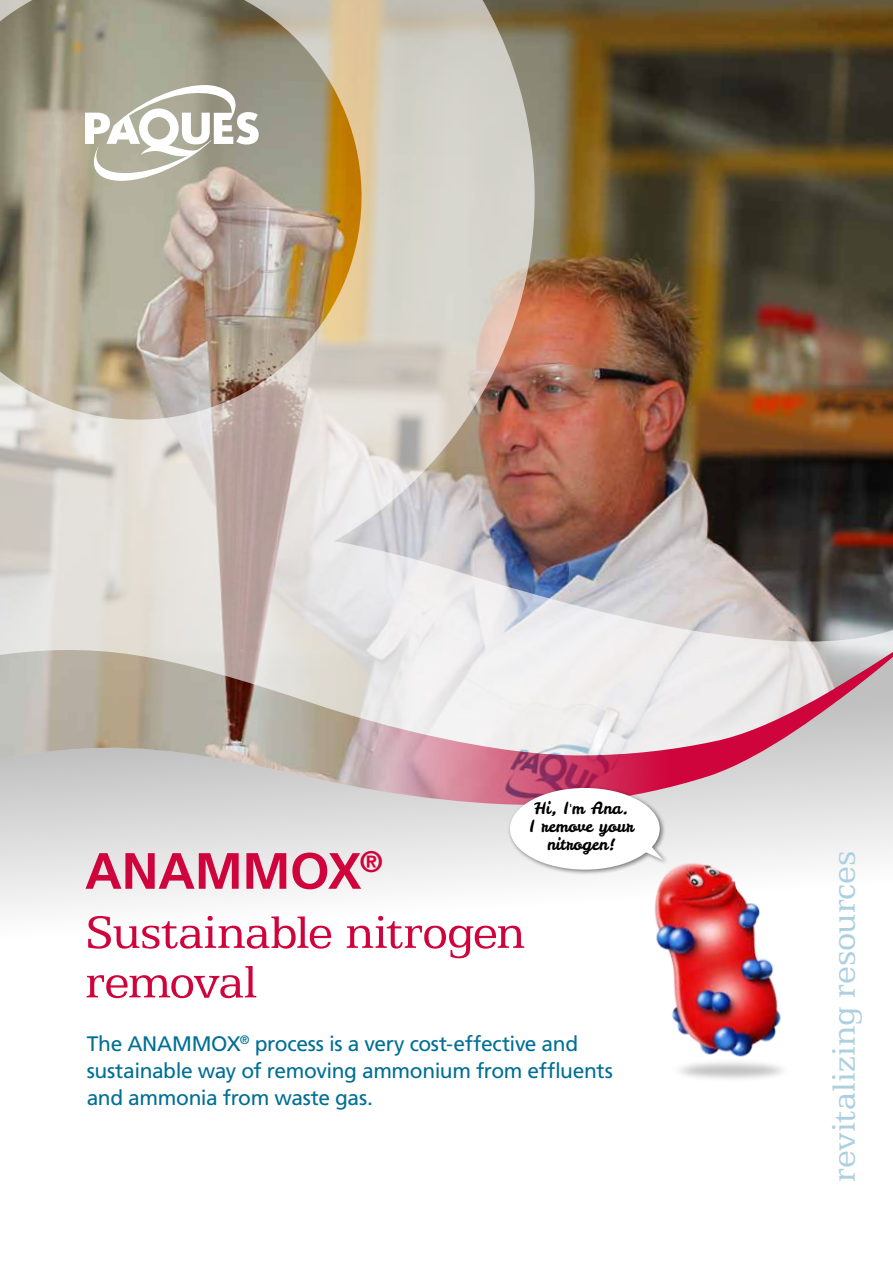
<style>
.page{position:relative;width:893px;height:1263px;background:#fff}
.page>*{position:absolute;margin:0;border:0;box-sizing:border-box;transform-origin:0 0}
.t1{font:51px/49.5px "Egyptian 505 BT";letter-spacing:-.02em;color:#d0043c}
.t2{font:700 51px "Frutiger LT Std";letter-spacing:-.01em;color:#d0043c}
.t3{font:36px "Egyptian 505 BT";color:#add0e0}
.t4{font:21px/27px "Frutiger LT Std";letter-spacing:-.02em;color:#006f95}
.t5{font:16.5px/18px "Leckerli One";letter-spacing:.005em;color:#000;text-align:center}
</style>
<div class="page">
<img style="left:0;top:0;width:893px;height:642px">
<svg style="left:0;top:806px;width:893px;height:104px;fill:#eaeaea"></svg>
<svg style="left:0;top:642px;width:893px;height:164px"></svg>
<img style="left:629px;top:842px;width:184px;height:234px">
<div style="left:507px;top:785px;width:162px;height:90px;background:#000;opacity:.5"></div>
<div style="left:510px;top:788px;width:150px;height:82px;background:#fff;border-radius:50%"></div>
<svg style="left:644px;top:838px;width:19px;height:22px"></svg>
<svg style="left:85px;top:85px;width:174px;height:103px"></svg>
<p class="t5" style="left:529px;top:799px;width:106px">Hi, I'm Ana.<br>I remove your nitrogen!</p>
<h1 class="t2" style="left:85px;top:841px;width:300px">ANAMMOX<sup>®</sup></h1>
<h2 class="t3" style="left:823px;top:1182px;width:333px;rotate:-90deg">revitalizing resources</h2>
<h1 class="t1" style="left:85px;top:906px;width:441px">Sustainable nitrogen removal</h1>
<p class="t4" style="left:87px;top:1030px;width:528px">The ANAMMOX<sup>®</sup> process is a very cost-effective and sustainable way of removing ammonium from effluents and ammonia from waste gas.</p>
</div>
